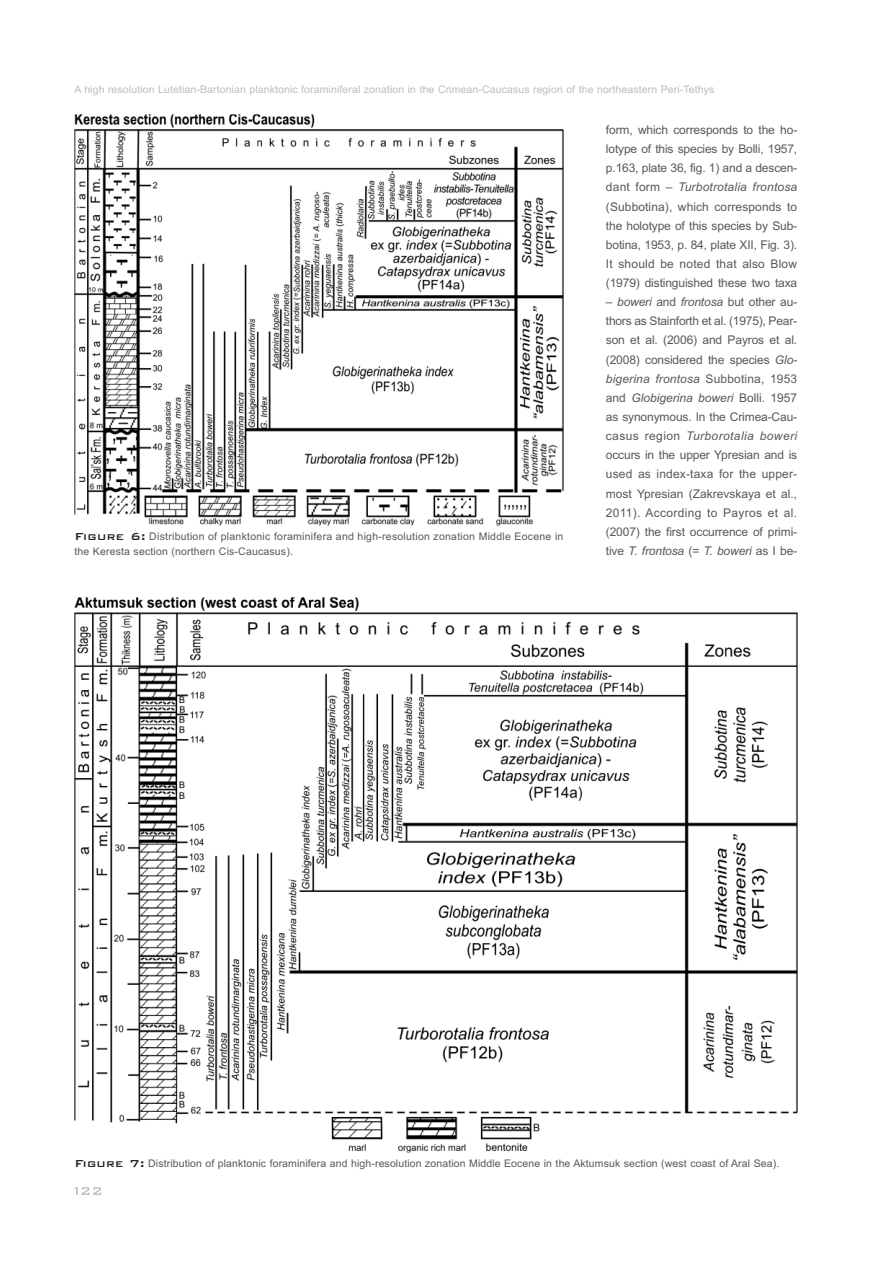
<style>
.page{position:relative;width:893px;height:1263px;background:#fff}
.page>*{position:absolute;margin:0;border:0;box-sizing:border-box;transform-origin:0 0}
.t1{font:12px/19.2px "Arial";letter-spacing:-.01em;color:#57585a;text-align:justify}
.t2{font:10.5px/14.9px "Arial";letter-spacing:.015em;color:#57585a}
.t3{font:10.5px "Arial";letter-spacing:.01em;color:#bcbdc0}
.s1{font-family:"Bank Gothic BT";font-weight:500;font-size:13.5px;color:#231f20}
.s2{font-style:italic}
</style>
<div class="page">
<img style="left:74px;top:597px;width:724px;height:556px">
<img style="left:74px;top:114px;width:490px;height:412px">
<svg style="left:74px;top:1187px;width:27px;height:8px"></svg>
<p class="t3" style="left:74px;top:85px;width:641px">A high resolution Lutetian-Bartonian planktonic foraminiferal zonation in the Crimean-Caucasus region of the northeastern Peri-Tethys</p>
<p class="t2" style="left:74px;top:530px;width:491px"><span class="s1">Figure 6:</span> Distribution of planktonic foraminifera and high-resolution zonation Middle Eocene in the Keresta section (northern Cis-Caucasus).</p>
<p class="t1" style="left:606px;top:121px;width:193px">form, which corresponds to the ho&shy;lotype of this species by Bolli, 1957, p.163, plate 36, fig. 1) and a descen&shy;dant form – <span class="s2">Turbotrotalia frontosa </span>(Subbotina), which corresponds to the holotype of this species by Sub&shy;botina, 1953, p. 84, plate XII, Fig. 3).<br>It should be noted that also Blow (1979) distinguished these two taxa</p>
<p class="t1" style="left:606px;top:293px;width:193px">– <span class="s2">boweri</span> and <span class="s2">frontosa</span> but other au&shy;thors as Stainforth et al. (1975), Pear&shy;son et al. (2006) and Payros et al. (2008) considered the species <span class="s2">Glo&shy;bigerina frontosa</span> Subbotina, 1953 and <span class="s2">Globigerina boweri</span> Bolli. 1957 as synonymous. In the Crimea-Cau&shy;casus region <span class="s2">Turborotalia boweri </span>occurs in the upper Ypresian and is used as index-taxa for the upper&shy;most Ypresian (Zakrevskaya et al., 2011). According to Payros et al. (2007) the first occurrence of primi&shy;tive <span class="s2">T. frontosa</span> (= <span class="s2">T. boweri</span> as I be-</p>
<p class="t2" style="left:74px;top:1157px;width:706px"><span class="s1">Figure 7:</span> Distribution of planktonic foraminifera and high-resolution zonation Middle Eocene in the Aktumsuk section (west coast of Aral Sea).</p>
</div>
